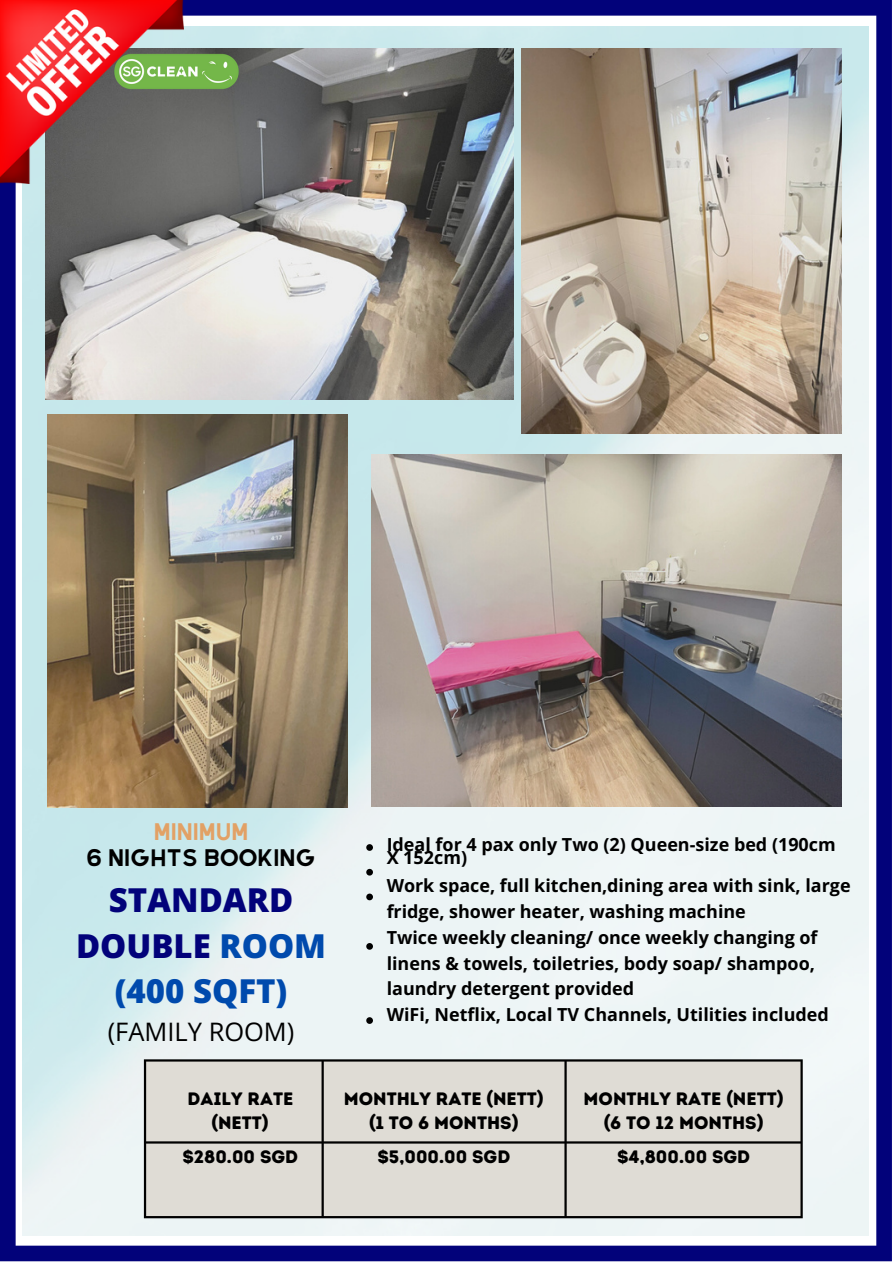
<style>
.page{position:relative;width:893px;height:1264px;background:#fff}
.page>*{position:absolute;margin:0;border:0;box-sizing:border-box;transform-origin:0 0}
.t1{font:800 33px "Open Sans";color:#02027a}
.t2{font:800 33px "Open Sans";color:#004aad}
.t3{font:25.5px "Open Sans";color:#000}
.t4{font:21px/25.8px "Alyssum Sans";color:#000;text-align:center}
.t5{font:700 18px "Open Sans";color:#000}
.t6{font:18px/23.5px "Intro Rust Base";color:#000;text-align:center}
.s1{color:#e2a165}
.s2{color:#004aad}
</style>
<div class="page">
<img style="left:0;top:0;width:891px;height:1261px">
<img style="left:0;top:0;width:183px;height:183px">
<img style="left:109px;top:51px;width:132px;height:41px">
<p class="t4" style="left:86px;top:818px;width:231px"><span class="s1">MINIMUM<br></span>6 NIGHTS BOOKING</p>
<p class="t1" style="left:109px;top:876px;width:186px">STANDARD</p>
<p class="t1" style="left:76px;top:922px;width:251px">DOUBLE <span class="s2">ROOM</span></p>
<p class="t2" style="left:115px;top:967px;width:174px">(400 SQFT)</p>
<p class="t3" style="left:108px;top:1014px;width:188px">(FAMILY ROOM)</p>
<p class="t6" style="left:187px;top:1087px;width:107px">DAILY RATE (NETT)</p>
<p class="t6" style="left:182px;top:1144px;width:117px">$280.00 SGD</p>
<p class="t5" style="left:386px;top:832px;width:450px">Ideal for 4 pax only Two (2) Queen-size bed (190cm</p>
<p class="t5" style="left:386px;top:844px;width:82px">X 152cm)</p>
<p class="t5" style="left:386px;top:872px;width:465px">Work space, full kitchen,dining area with sink, large</p>
<p class="t5" style="left:386px;top:898px;width:361px">fridge, shower heater, washing machine</p>
<p class="t5" style="left:386px;top:924px;width:432px">Twice weekly cleaning/ once weekly changing of</p>
<p class="t5" style="left:386px;top:950px;width:430px">linens &amp; towels, toiletries, body soap/ shampoo,</p>
<p class="t5" style="left:386px;top:976px;width:249px">laundry detergent provided</p>
<p class="t5" style="left:386px;top:1002px;width:443px">WiFi, Netflix, Local TV Channels, Utilities included</p>
<p class="t6" style="left:344px;top:1087px;width:202px">MONTHLY RATE (NETT) (1 TO 6 MONTHS)</p>
<p class="t6" style="left:377px;top:1144px;width:134px">$5,000.00 SGD</p>
<p class="t6" style="left:583px;top:1087px;width:202px">MONTHLY RATE (NETT) (6 TO 12 MONTHS)</p>
<p class="t6" style="left:617px;top:1144px;width:135px">$4,800.00 SGD</p>
</div>
